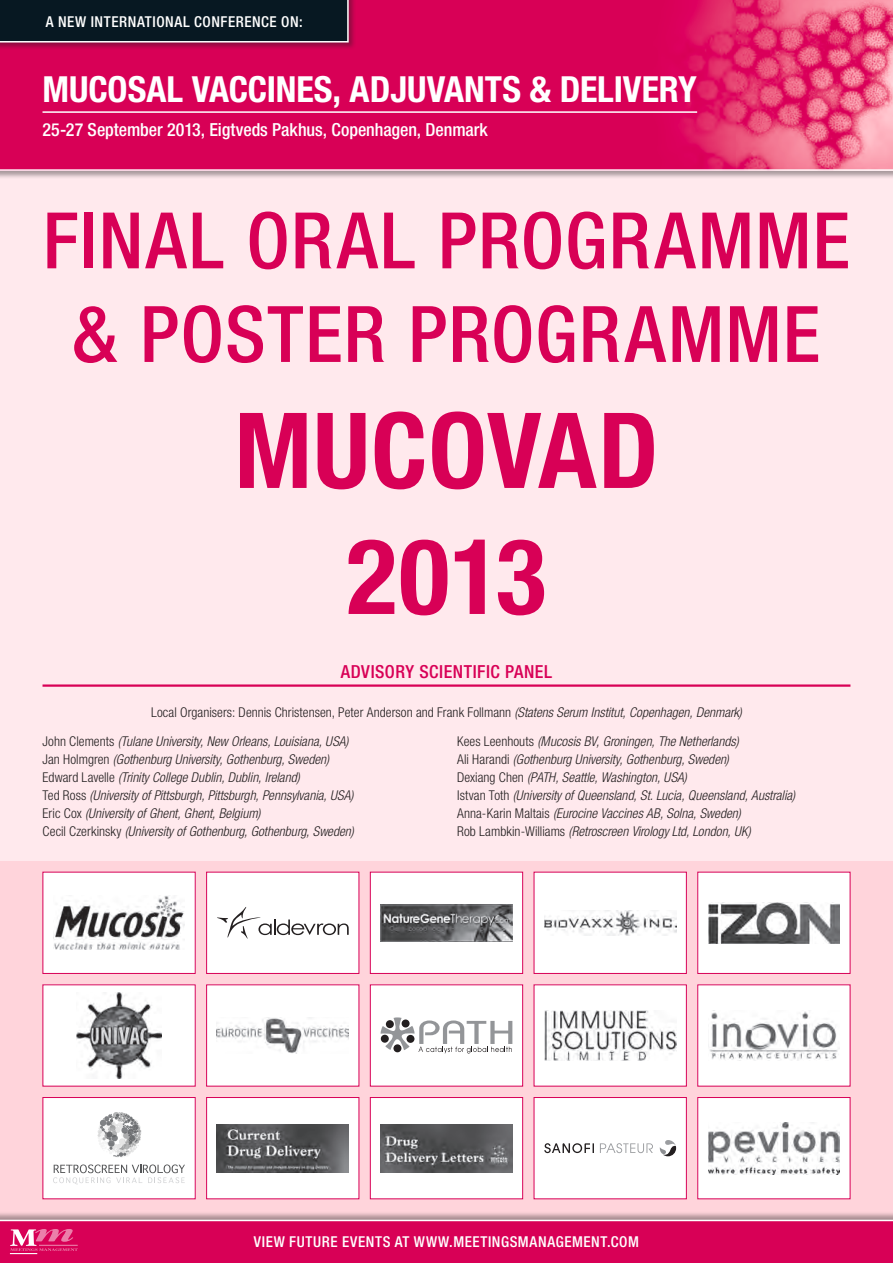
<style>
.page{position:relative;width:893px;height:1263px;background:#ffe9ed}
.page>*{position:absolute;margin:0;border:0;box-sizing:border-box;transform-origin:0 0}
._0_Main_Heading{font:700 condensed 105px/126px "Helvetica Neue LT Std";letter-spacing:.01em;color:#d80056;text-align:center}
._0_Main_Heading-2{font:500 condensed 78px/93.6px "Helvetica Neue LT Std";letter-spacing:.015em;color:#d80056;text-align:center}
.t1{font:700 condensed 36px "Helvetica Neue LT Std";color:#fff}
.t2{font:500 condensed 18px "Helvetica Neue LT Std";color:#fff}
._0_Main_Heading-3{font:500 condensed 18px "Helvetica Neue LT Std";letter-spacing:.025em;color:#d80056}
.t3{font:500 condensed 15px "Helvetica Neue LT Std";letter-spacing:.04em;color:#fff}
._5_Body_Text__Single{font:italic 300 condensed 13.5px/18px "Helvetica Neue LT Std";color:#231f20}
._6_Body_Text__Centre{font:300 condensed 13.5px "Helvetica Neue LT Std";letter-spacing:.005em;color:#231f20}
.s1{font-style:italic}
.s2{font-style:normal}
</style>
<div class="page">
<div style="left:0;top:861px;width:893px;height:402px;background:#ffd4db"></div>
<div style="left:0;top:1211px;width:893px;height:52px;background:#231f20;opacity:.4"></div>
<div style="left:0;top:1220px;width:893px;height:43px;background:#d80056"></div>
<hr style="left:0;top:1220px;width:893px;height:1px;background:#fff">
<svg style="left:10px;top:1229px;width:68px;height:25px"></svg>
<hr style="left:43px;top:684px;width:807px;height:3px;background:#d80056">
<div style="left:0;top:0;width:893px;height:179px;background:#231f20;opacity:.4"></div>
<img style="left:0;top:0;width:893px;height:169px">
<hr style="left:43px;top:111px;width:654px;height:2px;background:#fff">
<hr style="left:0;top:169px;width:893px;height:2px;background:#fff">
<div style="left:0;top:0;width:356px;height:50px;background:#231f20;opacity:.4"></div>
<div style="left:0;top:0;width:349px;height:43px;background:#071822"></div>
<div style="left:43px;top:872px;width:152px;height:101px;background:#fff"></div>
<img style="left:53px;top:896px;width:132px;height:54px">
<div style="left:43px;top:872px;width:153px;height:102px;border:1px solid #d80056"></div>
<div style="left:43px;top:985px;width:152px;height:101px;background:#fff"></div>
<img style="left:77px;top:993px;width:85px;height:85px">
<div style="left:43px;top:1097px;width:152px;height:102px;background:#fff"></div>
<svg style="left:97px;top:1112px;width:45px;height:45px"></svg>
<svg style="left:53px;top:1164px;width:132px;height:20px"></svg>
<div style="left:43px;top:1097px;width:153px;height:102px;border:1px solid #d80056"></div>
<div style="left:207px;top:872px;width:152px;height:101px;background:#fff"></div>
<svg style="left:217px;top:907px;width:132px;height:32px"></svg>
<div style="left:206px;top:872px;width:153px;height:102px;border:1px solid #d80056"></div>
<div style="left:207px;top:985px;width:152px;height:101px;background:#fff"></div>
<img style="left:217px;top:1018px;width:132px;height:35px">
<div style="left:207px;top:1097px;width:152px;height:102px;background:#fff"></div>
<img style="left:217px;top:1124px;width:132px;height:48px">
<div style="left:206px;top:1097px;width:153px;height:102px;border:1px solid #d80056"></div>
<div style="left:370px;top:872px;width:153px;height:101px;background:#fff"></div>
<img style="left:381px;top:904px;width:131px;height:37px">
<div style="left:370px;top:872px;width:153px;height:102px;border:1px solid #d80056"></div>
<div style="left:370px;top:985px;width:153px;height:101px;background:#fff"></div>
<svg style="left:381px;top:1017px;width:131px;height:36px"></svg>
<div style="left:370px;top:984px;width:153px;height:102px;border:1px solid #d80056"></div>
<div style="left:370px;top:1097px;width:153px;height:102px;background:#fff"></div>
<img style="left:381px;top:1124px;width:131px;height:48px">
<div style="left:370px;top:1097px;width:153px;height:102px;border:1px solid #d80056"></div>
<div style="left:534px;top:872px;width:152px;height:101px;background:#fff"></div>
<img style="left:544px;top:910px;width:132px;height:25px">
<div style="left:534px;top:872px;width:153px;height:102px;border:1px solid #d80056"></div>
<div style="left:534px;top:985px;width:152px;height:101px;background:#fff"></div>
<img style="left:544px;top:1010px;width:132px;height:51px">
<div style="left:534px;top:1097px;width:152px;height:102px;background:#fff"></div>
<svg style="left:544px;top:1143px;width:50px;height:10px"></svg>
<svg style="left:660px;top:1140px;width:16px;height:16px"></svg>
<svg style="left:600px;top:1143px;width:53px;height:10px"></svg>
<div style="left:534px;top:1097px;width:153px;height:102px;border:1px solid #d80056"></div>
<div style="left:698px;top:1097px;width:152px;height:102px;background:#fff"></div>
<img style="left:708px;top:1122px;width:132px;height:52px">
<div style="left:697px;top:1097px;width:153px;height:102px;border:1px solid #d80056"></div>
<div style="left:698px;top:872px;width:152px;height:101px;background:#fff"></div>
<img style="left:708px;top:902px;width:132px;height:41px">
<div style="left:697px;top:872px;width:153px;height:102px;border:1px solid #d80056"></div>
<div style="left:698px;top:985px;width:152px;height:101px;background:#fff"></div>
<img style="left:708px;top:1011px;width:132px;height:49px">
<p class="t3" style="left:46px;top:12px;width:258px">A NEW INTERNATIONAL CONFERENCE ON:</p>
<p class="t1" style="left:43px;top:67px;width:656px">MUCOSAL VACCINES, ADJUVANTS &amp; DELIVERY</p>
<p class="t2" style="left:43px;top:119px;width:447px">25-27 September 2013, Eigtveds Pakhus, Copenhagen, Denmark</p>
<p class="_0_Main_Heading-2" style="left:43px;top:193px;width:809px">FINAL ORAL PROGRAMME &amp; POSTER PROGRAMME</p>
<p class="_0_Main_Heading" style="left:234px;top:386px;width:426px">MUCOVAD<br>2013</p>
<p class="_0_Main_Heading-3" style="left:341px;top:661px;width:213px">ADVISORY SCIENTIFIC PANEL</p>
<p class="_6_Body_Text__Centre" style="left:151px;top:705px;width:592px">Local Organisers: Dennis Christensen, Peter Anderson and Frank Follmann <span class="s1">(Statens Serum Institut, Copenhagen, Denmark)</span></p>
<p class="_5_Body_Text__Single" style="left:43px;top:732px;width:313px"><span class="s2">John Clements</span> (Tulane University, New Orleans, Louisiana, USA)<br><span class="s2">Jan Holmgren</span> (Gothenburg University, Gothenburg, Sweden)<br><span class="s2">Edward Lavelle</span> (Trinity College Dublin, Dublin, Ireland)<br><span class="s2">Ted Ross</span> (University of Pittsburgh, Pittsburgh, Pennsylvania, USA)<br><span class="s2">Eric Cox</span> (University of Ghent, Ghent, Belgium)<br><span class="s2">Cecil Czerkinsky</span> (University of Gothenburg, Gothenburg, Sweden)</p>
<p class="_5_Body_Text__Single" style="left:457px;top:732px;width:339px"><span class="s2">Kees Leenhouts</span> (Mucosis BV, Groningen, The Netherlands)<br><span class="s2">Ali Harandi</span> (Gothenburg University, Gothenburg, Sweden)<br><span class="s2">Dexiang Chen</span> (PATH, Seattle, Washington, USA)<br><span class="s2">Istvan Toth</span> (University of Queensland, St. Lucia, Queensland, Australia)<br><span class="s2">Anna-Karin Maltais</span> (Eurocine Vaccines AB, Solna, Sweden)<br><span class="s2">Rob Lambkin-Williams</span> (Retroscreen Virology Ltd, London, UK)</p>
<p class="t3" style="left:254px;top:1233px;width:386px">VIEW FUTURE EVENTS AT WWW.MEETINGSMANAGEMENT.COM</p>
</div>
